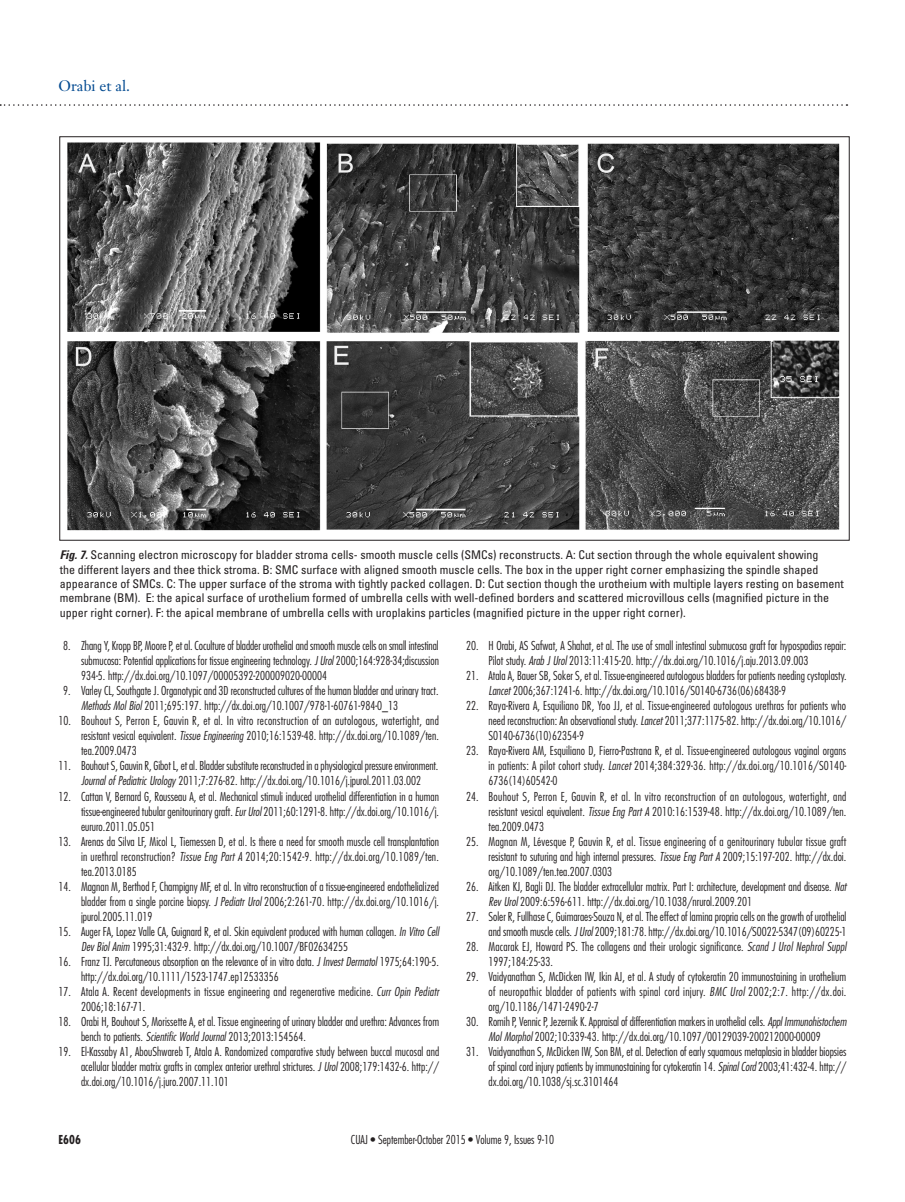
<style>
.page{position:relative;width:905px;height:1202px;background:#fff}
.page>*{position:absolute;margin:0;border:0;box-sizing:border-box;transform-origin:0 0}
.t1{font:15px "Janson Text";color:#014990}
.t2{font:300 condensed 12px/15px "Futura";color:#231f20;text-align:justify}
.t3{font:condensed 12px/14.4px "Univers";color:#231f20}
.t4{font:300 condensed 12px/15px "Futura";letter-spacing:.02em;color:#231f20}
.t5{font:700 condensed 12px "Futura";color:#231f20}
.s1{font-weight:700;font-style:italic}
.s2{font-style:italic}
</style>
<div class="page">
<svg style="left:0;top:104px;width:847px;height:2px"></svg>
<img style="left:67px;top:142px;width:773px;height:389px">
<p class="t1" style="left:58px;top:76px;width:73px">Orabi et al.</p>
<p class="t3" style="left:60px;top:547px;width:785px"><span class="s1">Fig. 7.</span> Scanning electron microscopy for bladder stroma cells- smooth muscle cells (SMCs) reconstructs. A: Cut section through the whole equivalent showing<br>the different layers and thee thick stroma. B: SMC surface with aligned smooth muscle cells. The box in the upper right corner emphasizing the spindle shaped appearance of SMCs. C: The upper surface of the stroma with tightly packed collagen. D: Cut section though the urotheium with multiple layers resting on basement membrane (BM). E: the apical surface of urothelium formed of umbrella cells with well-defined borders and scattered microvillous cells (magnified picture in the upper right corner). F: the apical membrane of umbrella cells with uroplakins particles (magnified picture in the upper right corner).</p>
<p class="t2" style="left:81px;top:638px;width:359px;text-indent:-18px">8. Zhang Y, Kropp BP, Moore P, et al. Coculture of bladder urothelial and smooth muscle cells on small intestinal submucosa: Potential applications for tissue engineering technology. <span class="s2">J Urol</span> 2000;164:928-34;discussion 934-5. http://dx.doi.org/10.1097/00005392-200009020-00004</p>
<p class="t2" style="left:81px;top:683px;width:359px;text-indent:-18px">9. Varley CL, Southgate J. Organotypic and 3D reconstructed cultures of the human bladder and urinary tract.<br><span class="s2">Methods Mol Biol</span> 2011;695:197. http://dx.doi.org/10.1007/978-1-60761-984-0_13</p>
<p class="t2" style="left:81px;top:713px;width:359px;text-indent:-22px">10. Bouhout S, Perron E, Gauvin R, et al. In vitro reconstruction of an autologous, watertight, and resistant vesical equivalent. <span class="s2">Tissue Engineering</span> 2010;16:1539-48. http://dx.doi.org/10.1089/ten. tea.2009.0473</p>
<p class="t2" style="left:58px;top:758px;width:381px;text-align:center">11. Bouhout S, Gauvin R, Gibot L, et al. Bladder substitute reconstructed in a physiological pressure environment.<br><span class="s2">Journal of Pediatric Urology</span> 2011;7:276-82. http://dx.doi.org/10.1016/j.jpurol.2011.03.002</p>
<p class="t2" style="left:81px;top:788px;width:359px;text-indent:-22px">12. Cattan V, Bernard G, Rousseau A, et al. Mechanical stimuli induced urothelial differentiation in a human tissue-engineered tubular genitourinary graft. <span class="s2">Eur Urol</span> 2011;60:1291-8. http://dx.doi.org/10.1016/j. eururo.2011.05.051</p>
<p class="t2" style="left:81px;top:833px;width:359px;text-indent:-22px">13. Arenas da Silva LF, Micol L, Tiemessen D, et al. Is there a need for smooth muscle cell transplantation in urethral reconstruction? <span class="s2">Tissue Eng Part A</span> 2014;20:1542-9. http://dx.doi.org/10.1089/ten. tea.2013.0185</p>
<p class="t2" style="left:81px;top:878px;width:359px;text-indent:-22px">14. Magnan M, Berthod F, Champigny MF, et al. In vitro reconstruction of a tissue-engineered endothelialized bladder from a single porcine biopsy. <span class="s2">J Pediatr Urol</span> 2006;2:261-70. http://dx.doi.org/10.1016/j. jpurol.2005.11.019</p>
<p class="t2" style="left:81px;top:923px;width:359px;text-indent:-22px">15. Auger FA, Lopez Valle CA, Guignard R, et al. Skin equivalent produced with human collagen. <span class="s2">In Vitro Cell<br>Dev Biol Anim</span> 1995;31:432-9. http://dx.doi.org/10.1007/BF02634255</p>
<p class="t2" style="left:81px;top:953px;width:359px;text-indent:-22px">16. Franz TJ. Percutaneous absorption on the relevance of in vitro data. <span class="s2">J Invest Dermatol</span> 1975;64:190-5. http://dx.doi.org/10.1111/1523-1747.ep12533356</p>
<p class="t4" style="left:81px;top:983px;width:359px;text-indent:-22px">17. Atala A. Recent developments in tissue engineering and regenerative medicine. <span class="s2">Curr Opin Pediatr<br></span>2006;18:167-71.</p>
<p class="t2" style="left:81px;top:1013px;width:359px;text-indent:-22px">18. Orabi H, Bouhout S, Morissette A, et al. Tissue engineering of urinary bladder and urethra: Advances from bench to patients. <span class="s2">Scientific World Journal</span> 2013;2013:154564.</p>
<p class="t2" style="left:81px;top:1043px;width:360px;text-indent:-22px">19. El-Kassaby A1, AbouShwareb T, Atala A. Randomized comparative study between buccal mucosal and acellular bladder matrix grafts in complex anterior urethral strictures. <span class="s2">J Urol</span> 2008;179:1432-6. http:// dx.doi.org/10.1016/j.juro.2007.11.101</p>
<p class="t2" style="left:488px;top:638px;width:359px;text-indent:-22px">20. H Orabi, AS Safwat, A Shahat, et al. The use of small intestinal submucosa graft for hypospadias repair:<br>Pilot study. <span class="s2">Arab J Urol</span> 2013:11:415-20. http://dx.doi.org/10.1016/j.aju.2013.09.003</p>
<p class="t2" style="left:488px;top:668px;width:359px;text-indent:-22px">21. Atala A, Bauer SB, Soker S, et al. Tissue-engineered autologous bladders for patients needing cystoplasty.<br><span class="s2">Lancet</span> 2006;367:1241-6. http://dx.doi.org/10.1016/S0140-6736(06)68438-9</p>
<p class="t2" style="left:488px;top:698px;width:359px;text-indent:-22px">22. Raya-Rivera A, Esquiliano DR, Yoo JJ, et al. Tissue-engineered autologous urethras for patients who need reconstruction: An observational study. <span class="s2">Lancet</span> 2011;377:1175-82. http://dx.doi.org/10.1016/ S0140-6736(10)62354-9</p>
<p class="t2" style="left:488px;top:743px;width:359px;text-indent:-22px">23. Raya-Rivera AM, Esquiliano D, Fierro-Pastrana R, et al. Tissue-engineered autologous vaginal organs in patients: A pilot cohort study. <span class="s2">Lancet</span> 2014;384:329-36. http://dx.doi.org/10.1016/S0140- 6736(14)60542-0</p>
<p class="t2" style="left:488px;top:788px;width:359px;text-indent:-22px">24. Bouhout S, Perron E, Gauvin R, et al. In vitro reconstruction of an autologous, watertight, and resistant vesical equivalent. <span class="s2">Tissue Eng Part A</span> 2010:16:1539-48. http://dx.doi.org/10.1089/ten. tea.2009.0473</p>
<p class="t2" style="left:488px;top:833px;width:359px;text-indent:-22px">25. Magnan M, Lévesque P, Gauvin R, et al. Tissue engineering of a genitourinary tubular tissue graft resistant to suturing and high internal pressures. <span class="s2">Tissue Eng Part A</span> 2009;15:197-202. http://dx.doi. org/10.1089/ten.tea.2007.0303</p>
<p class="t2" style="left:488px;top:878px;width:359px;text-indent:-22px">26. Aitken KJ, Bagli DJ. The bladder extracellular matrix. Part I: architecture, development and disease. <span class="s2">Nat<br>Rev Urol</span> 2009:6:596-611. http://dx.doi.org/10.1038/nrurol.2009.201</p>
<p class="t2" style="left:466px;top:908px;width:382px;text-align:right">27. Soler R, Fullhase C, Guimaraes-Souza N, et al. The effect of lamina propria cells on the growth of urothelial and smooth muscle cells. <span class="s2">J Urol</span> 2009;181:78. http://dx.doi.org/10.1016/S0022-5347(09)60225-1</p>
<p class="t2" style="left:488px;top:938px;width:359px;text-indent:-22px">28. Macarak EJ, Howard PS. The collagens and their urologic significance. <span class="s2">Scand J Urol Nephrol Suppl<br></span>1997;184:25-33.</p>
<p class="t2" style="left:488px;top:968px;width:359px;text-indent:-22px">29. Vaidyanathan S, McDicken IW, Ikin AJ, et al. A study of cytokeratin 20 immunostaining in urothelium of neuropathic bladder of patients with spinal cord injury. <span class="s2">BMC Urol</span> 2002;2:7. http://dx.doi. org/10.1186/1471-2490-2-7</p>
<p class="t2" style="left:466px;top:1013px;width:382px;text-align:center">30. Romih P, Vennic P, Jezernik K. Appraisal of differentiation markers in urothelial cells. <span class="s2">Appl Immunohistochem<br>Mol Morphol</span> 2002;10:339-43. http://dx.doi.org/10.1097/00129039-200212000-00009</p>
<p class="t2" style="left:488px;top:1043px;width:359px;text-indent:-22px">31. Vaidyanathan S, McDicken IW, Son BM, et al. Detection of early squamous metaplasia in bladder biopsies of spinal cord injury patients by immunostaining for cytokeratin 14. <span class="s2">Spinal Cord</span> 2003;41:432-4. http:// dx.doi.org/10.1038/sj.sc.3101464</p>
<p class="t5" style="left:58px;top:1131px;width:24px">E606</p>
<p class="t2" style="left:351px;top:1132px;width:204px">CUAJ • September-October 2015 • Volume 9, Issues 9-10</p>
</div>
